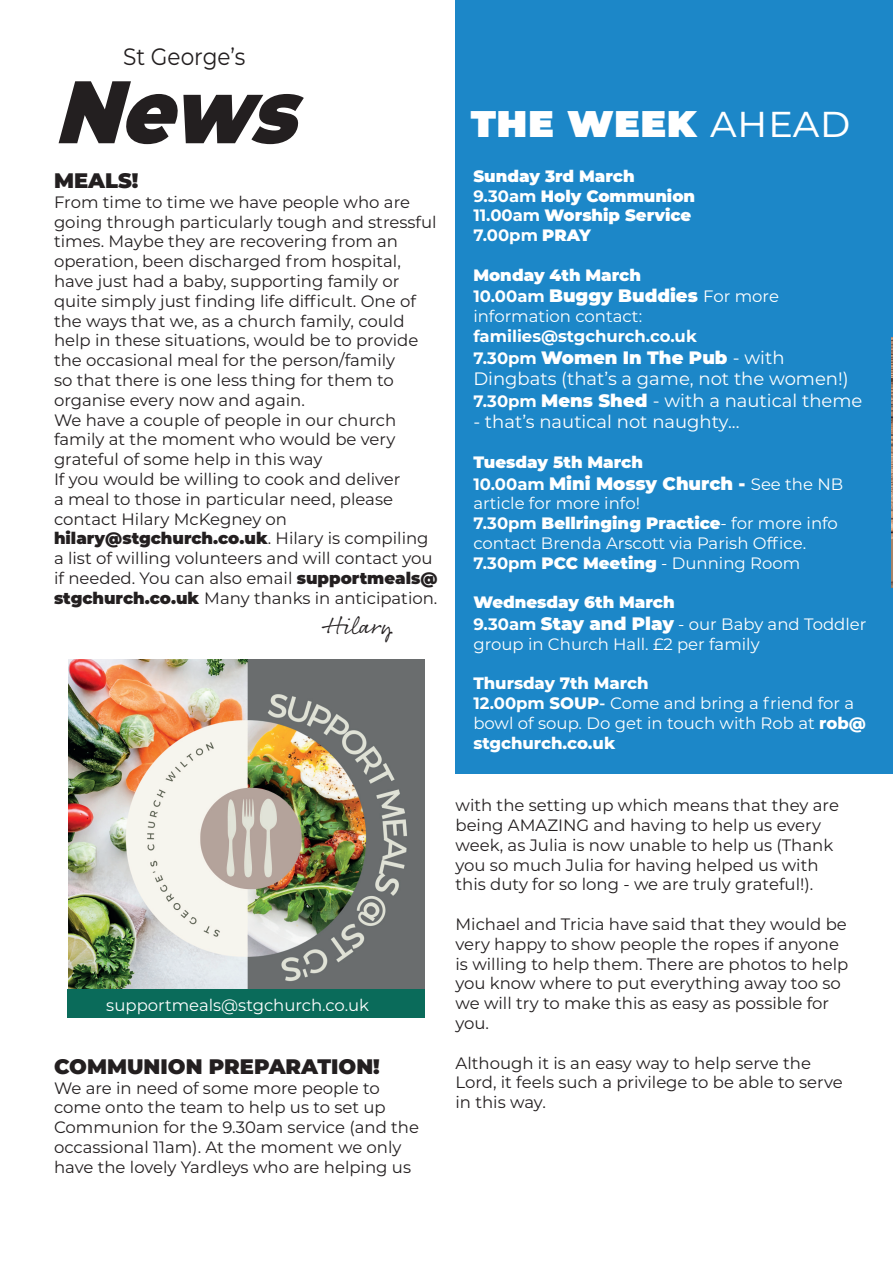
<style>
.page{position:relative;width:893px;height:1263px;background:#fff}
.page>*{position:absolute;margin:0;border:0;box-sizing:border-box;transform-origin:0 0}
.t1{font:italic 900 88.5px "Montserrat";color:#231f20;scale:.91 1}
.t2{font:900 44.55px "Montserrat";color:#fff}
.t3{font:24px "Rollerscript Smooth";color:#231f20}
.t4{font:23.7px "Montserrat";color:#231f20;scale:.91 1}
.t5{font:900 21px "Montserrat";color:#231f20}
.t6{font:18px/21.6px "Montserrat";color:#fff}
.t7{font:900 18px "Montserrat";color:#fff}
.t8{font:16.5px/19.8px "Montserrat";color:#231f20}
.t9{font:16.5px/19.8px "Montserrat";color:#fff}
.t10{font:900 16.5px/19.8px "Montserrat";color:#fff}
.t11{font:700 16.5px "Montserrat";color:#fff}
.s1{font-weight:900}
.s2{font-weight:400}
.s3{font-weight:700}
.s4{font-weight:700;font-size:16.5px}
.s5{font-weight:400;font-size:16.5px}
.s6{font-weight:900;font-size:18px}
.s7{font-weight:800}
.s8{font-weight:600}
</style>
<div class="page">
<div style="left:455px;top:0;width:438px;height:774px;background:#1c87c8"></div>
<img style="left:68px;top:659px;width:356px;height:330px">
<div style="left:67px;top:989px;width:357px;height:28px;background:#0a6b5a"></div>
<img style="left:892px;top:337px;width:1px;height:251px">
<h3 class="t4" style="left:123px;top:40px;width:136px">St George’s</h3>
<h1 class="t1" style="left:54px;top:45px;width:302px">News</h1>
<p class="t5" style="left:54px;top:165px;width:86px">MEALS!</p>
<p class="t8" style="left:54px;top:191px;width:385px">From time to time we have people who are going through particularly tough and stressful times. Maybe they are recovering from an operation, been discharged from hospital, have just had a baby, supporting family or quite simply just finding life difficult. One of the ways that we, as a church family, could help in these situations, would be to provide the occasional meal for the person/family<br>so that there is one less thing for them to organise every now and again.<br>We have a couple of people in our church family at the moment who would be very grateful of some help in this way<br>If you would be willing to cook and deliver<br>a meal to those in particular need, please contact Hilary McKegney on <span class="s1">hilary@stgchurch.co.uk</span>. Hilary is compiling a list of willing volunteers and will contact you if needed. You can also email <span class="s1">supportmeals@ stgchurch.co.uk</span> Many thanks in anticipation.</p>
<h3 class="t3" style="left:324px;top:610px;width:71px">Hilary</h3>
<h2 class="t2" style="left:471px;top:87px;width:382px">the week <span class="s2">Ahead</span></h2>
<p class="t10" style="left:473px;top:165px;width:223px">Sunday 3rd March<br><span class="s3">9.30am</span> Holy Communion<br><span class="s3">11.00am</span> Worship Service<br><span class="s3">7.00pm</span> PRAY</p>
<p class="t10" style="left:473px;top:264px;width:169px">Monday 4th March</p>
<p class="t7" style="left:473px;top:282px;width:307px"><span class="s4">10.00am</span> Buggy Buddies <span class="s5">For more</span></p>
<p class="t9" style="left:473px;top:306px;width:170px">information contact:</p>
<p class="t11" style="left:473px;top:324px;width:225px">families@stgchurch.co.uk</p>
<p class="t6" style="left:473px;top:346px;width:391px"><span class="s4">7.30pm</span> <span class="s1">Women In The Pub</span> - with<br>Dingbats (that’s a game, not the women!)<br><span class="s4">7.30pm</span> <span class="s1">Mens Shed</span> - with a nautical theme</p>
<p class="t6" style="left:473px;top:411px;width:268px">- that’s nautical not naughty...</p>
<p class="t10" style="left:473px;top:451px;width:171px">Tuesday 5th March</p>
<p class="t7" style="left:473px;top:470px;width:371px"><span class="s4">10.00am</span> Mini Mossy Church - <span class="s5">See the NB</span></p>
<p class="t9" style="left:473px;top:493px;width:366px">article for more info!<br><span class="s3">7.30pm</span> <span class="s1">Bellringing Practice</span>- for more info contact Brenda Arscott via Parish Office.<br><span class="s3">7.30pm</span> <span class="s1">PCC Meeting</span> - Dunning Room</p>
<p class="t9" style="left:473px;top:591px;width:395px;line-height:21.6px"><span class="s1">Wednesday 6th March<br></span><span class="s3">9.30am</span> <span class="s6">Stay and Play</span> - our Baby and Toddler</p>
<p class="t9" style="left:473px;top:633px;width:288px">group in Church Hall. £2 per family</p>
<p class="t9" style="left:473px;top:673px;width:394px"><span class="s7">Thursday 7th March<br></span><span class="s3">12.00pm</span> <span class="s7">SOUP</span><span class="s8">-</span> Come and bring a friend for a bowl of soup. Do get in touch with Rob at <span class="s7">rob@ stgchurch.co.uk</span></p>
<p class="t9" style="left:106px;top:995px;width:264px">supportmeals@stgchurch.co.uk</p>
<p class="t5" style="left:54px;top:1050px;width:327px">COMMUNION PREPARATION!</p>
<p class="t8" style="left:54px;top:1077px;width:367px">We are in need of some more people to come onto the team to help us to set up Communion for the 9.30am service (and the occassional 11am). At the moment we only have the lovely Yardleys who are helping us</p>
<p class="t8" style="left:455px;top:795px;width:385px">with the setting up which means that they are being AMAZING and having to help us every week, as Julia is now unable to help us (Thank you so much Julia for having helped us with this duty for so long - we are truly grateful!).</p>
<p class="t8" style="left:455px;top:914px;width:394px">Michael and Tricia have said that they would be very happy to show people the ropes if anyone is willing to help them. There are photos to help you know where to put everything away too so we will try to make this as easy as possible for you.</p>
<p class="t8" style="left:455px;top:1052px;width:389px">Although it is an easy way to help serve the<br>Lord, it feels such a privilege to be able to serve in this way.</p>
</div>
